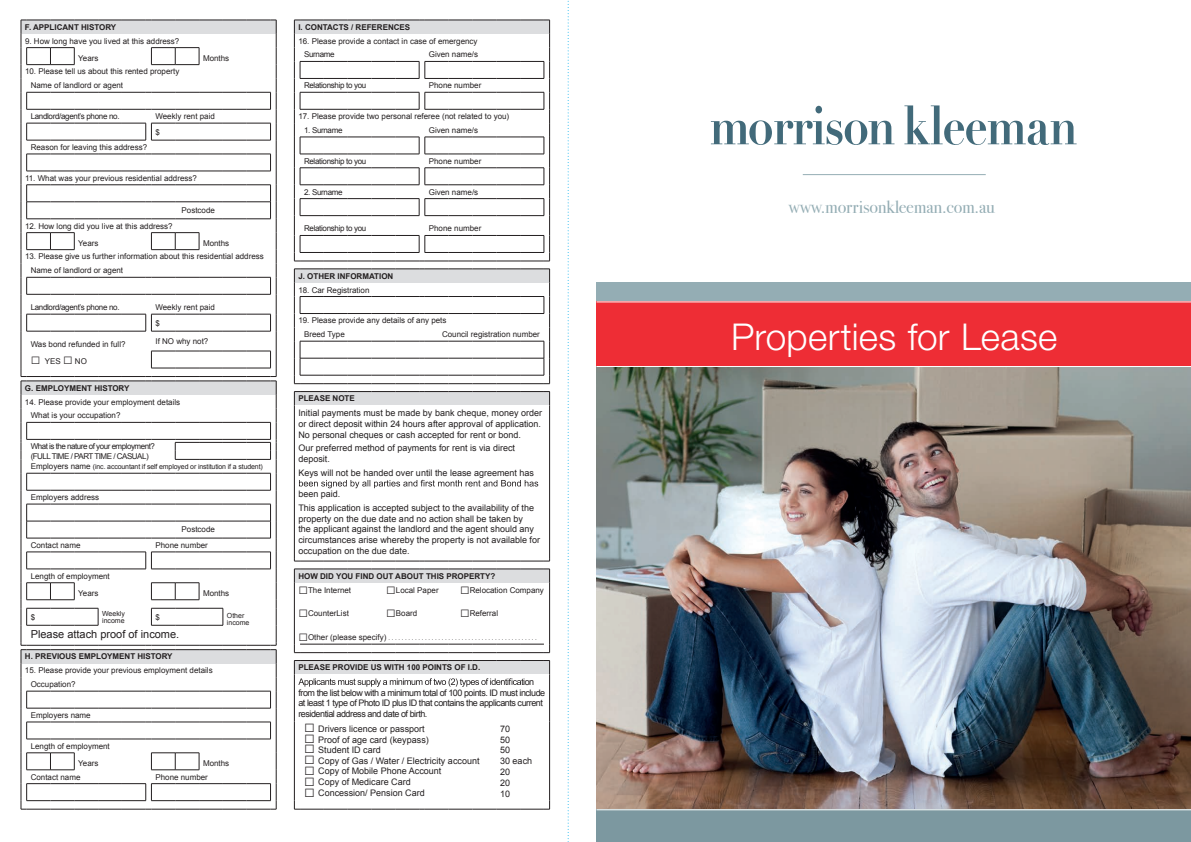
<style>
.page{position:relative;width:1191px;height:842px;background:#fff}
.page>*{position:absolute;margin:0;border:0;box-sizing:border-box;transform-origin:0 0}
.t1{font:300 37px "Helvetica Neue";letter-spacing:.005em;color:#fff}
.t2{font:18px "Bodoni Svty Two ITCTT";letter-spacing:-.01em;color:#94adb4}
.t3{font:11px "Arial";color:#231f20}
.t4{font:9px/10.8px "Arial";color:#231f20}
.t5{font:9px/10.8px "Arial";letter-spacing:-.05em;color:#231f20}
.t6{font:8px/13.8px "Arial";color:#231f20}
.t7{font:700 8px "Arial";color:#231f20}
.t8{font:8px "Arial";letter-spacing:-.04em;color:#231f20}
.t9{font:8px/9.6px "Arial";letter-spacing:-.06em;color:#231f20}
.t10{font:7px "Arial";letter-spacing:-.02em;color:#231f20}
.t11{font:7px/7px "Arial";color:#231f20}
.t12{font:6px "Arial";color:#231f20}
.s1{font-size:16px}
.s2{font-size:8px}
.s3{font-size:18px}
</style>
<div class="page">
<div style="left:596px;top:282px;width:595px;height:36px;background:#94adb4"></div>
<img style="left:596px;top:367px;width:595px;height:442px">
<div style="left:596px;top:302px;width:595px;height:64px;background:#ee2d35"></div>
<hr style="left:596px;top:301px;width:595px;height:1px;background:#fff">
<div style="left:596px;top:809px;width:595px;height:33px;background:#7c98a0"></div>
<hr style="left:596px;top:809px;width:595px;height:1px;background:#fff">
<hr style="left:802px;top:174px;width:183px;height:1px;background:#94adb4">
<svg style="left:21px;top:20px;width:256px;height:790px"></svg>
<svg style="left:294px;top:269px;width:256px;height:115px"></svg>
<svg style="left:294px;top:391px;width:256px;height:14px;background:#cdced0"></svg>
<hr style="left:294px;top:405px;width:1px;height:153px;background:#231f20">
<hr style="left:549px;top:405px;width:1px;height:153px;background:#231f20">
<svg style="left:294px;top:558px;width:256px;height:4px"></svg>
<svg style="left:299px;top:480px;width:239px;height:8px"></svg>
<svg style="left:294px;top:569px;width:256px;height:14px;background:#d4d5d7"></svg>
<hr style="left:294px;top:583px;width:1px;height:61px;background:#231f20">
<hr style="left:549px;top:583px;width:1px;height:61px;background:#231f20">
<svg style="left:294px;top:644px;width:256px;height:9px"></svg>
<svg style="left:294px;top:20px;width:256px;height:242px"></svg>
<hr style="left:294px;top:674px;width:1px;height:47px;background:#231f20">
<hr style="left:549px;top:674px;width:1px;height:47px;background:#231f20">
<hr style="left:294px;top:721px;width:1px;height:80px;background:#231f20">
<hr style="left:549px;top:721px;width:1px;height:80px;background:#231f20">
<svg style="left:294px;top:801px;width:256px;height:9px"></svg>
<svg style="left:294px;top:660px;width:256px;height:27px"></svg>
<svg style="left:567px;top:0;width:2px;height:842px"></svg>
<svg style="left:711px;top:106px;width:183px;height:39px"></svg>
<svg style="left:904px;top:105px;width:172px;height:40px"></svg>
<p class="t7" style="left:25px;top:22px;width:93px">F. APPLICANT HISTORY</p>
<p class="t6" style="left:78px;top:32px;width:103px;line-height:17px;text-indent:-53px">9. How long have you lived at this address?<br>Years</p>
<p class="t6" style="left:203px;top:51px;width:28px">Months</p>
<p class="t6" style="left:31px;top:65px;width:150px;text-indent:-6px">10. Please tell us about this rented property<br>Name of landlord or agent</p>
<p class="t8" style="left:31px;top:111px;width:90px">Landlord/agent’s phone no.</p>
<p class="t6" style="left:155px;top:109px;width:61px;line-height:15.4px">Weekly rent paid $</p>
<p class="t6" style="left:31px;top:140px;width:118px">Reason for leaving this address?</p>
<p class="t6" style="left:25px;top:171px;width:173px">11. What was your previous residential address?</p>
<p class="t6" style="left:182px;top:204px;width:35px">Postcode</p>
<p class="t6" style="left:78px;top:217px;width:96px;line-height:17px;text-indent:-53px">12. How long did you live at this address?<br>Years</p>
<p class="t6" style="left:203px;top:236px;width:28px">Months</p>
<p class="t6" style="left:31px;top:250px;width:235px;text-indent:-6px">13. Please give us further information about this residential address<br>Name of landlord or agent</p>
<p class="t8" style="left:31px;top:302px;width:90px">Landlord/agent’s phone no.</p>
<p class="t6" style="left:155px;top:300px;width:61px;line-height:15.4px">Weekly rent paid $</p>
<p class="t6" style="left:31px;top:337px;width:96px">Was bond refunded in full?</p>
<p class="t6" style="left:155px;top:334px;width:54px">If NO why not?</p>
<p class="t6" style="left:31px;top:354px;width:58px"><span class="s1">□</span> YES <span class="s1">□</span> NO</p>
<p class="t7" style="left:25px;top:383px;width:106px">G. EMPLOYMENT HISTORY</p>
<p class="t6" style="left:31px;top:395px;width:151px;text-indent:-6px">14. Please provide your employment details<br>What is your occupation?</p>
<p class="t9" style="left:31px;top:441px;width:126px">What is the nature of your employment? (FULL TIME / PART TIME / CASUAL)</p>
<p class="t10" style="left:31px;top:462px;width:234px"><span class="s2">Employers name</span> (inc. accountant if self employed or institution if a student)</p>
<p class="t6" style="left:31px;top:490px;width:70px">Employers address</p>
<p class="t6" style="left:182px;top:523px;width:35px">Postcode</p>
<p class="t6" style="left:31px;top:538px;width:51px">Contact name</p>
<p class="t6" style="left:155px;top:538px;width:54px">Phone number</p>
<p class="t6" style="left:78px;top:567px;width:33px;line-height:17px;text-indent:-48px">Length of employment<br>Years</p>
<p class="t6" style="left:203px;top:586px;width:28px">Months</p>
<p class="t6" style="left:31px;top:610px;width:6px">$</p>
<p class="t11" style="left:102px;top:610px;width:24px">Weekly income</p>
<p class="t6" style="left:155px;top:610px;width:6px">$</p>
<p class="t11" style="left:227px;top:612px;width:24px">Other income</p>
<p class="t3" style="left:31px;top:627px;width:150px">Please attach proof of income.</p>
<p class="t7" style="left:25px;top:651px;width:149px">H. PREVIOUS EMPLOYMENT HISTORY</p>
<p class="t6" style="left:31px;top:664px;width:183px;text-indent:-6px">15. Please provide your previous employment details<br>Occupation?</p>
<p class="t6" style="left:31px;top:708px;width:62px">Employers name</p>
<p class="t6" style="left:78px;top:737px;width:33px;line-height:17px;text-indent:-48px">Length of employment<br>Years</p>
<p class="t6" style="left:203px;top:756px;width:28px">Months</p>
<p class="t6" style="left:31px;top:770px;width:51px">Contact name</p>
<p class="t6" style="left:155px;top:770px;width:54px">Phone number</p>
<p class="t7" style="left:298px;top:22px;width:113px">I. CONTACTS / REFERENCES</p>
<p class="t6" style="left:304px;top:34px;width:175px;text-indent:-6px">16. Please provide a contact in case of emergency<br>Surname</p>
<p class="t6" style="left:429px;top:48px;width:51px">Given name/s</p>
<p class="t8" style="left:304px;top:80px;width:64px">Relationship to you</p>
<p class="t6" style="left:429px;top:79px;width:54px">Phone number</p>
<p class="t6" style="left:298px;top:109px;width:212px">17. Please provide two personal referee (not related to you)</p>
<p class="t8" style="left:304px;top:125px;width:40px">1. Surname</p>
<p class="t6" style="left:429px;top:123px;width:51px">Given name/s</p>
<p class="t8" style="left:304px;top:156px;width:64px">Relationship to you</p>
<p class="t6" style="left:429px;top:154px;width:54px">Phone number</p>
<p class="t8" style="left:304px;top:187px;width:40px">2. Surname</p>
<p class="t6" style="left:429px;top:185px;width:51px">Given name/s</p>
<p class="t8" style="left:304px;top:223px;width:64px">Relationship to you</p>
<p class="t6" style="left:429px;top:222px;width:54px">Phone number</p>
<p class="t7" style="left:298px;top:271px;width:96px">J. OTHER INFORMATION</p>
<p class="t6" style="left:298px;top:283px;width:73px">18. Car Registration</p>
<p class="t6" style="left:304px;top:314px;width:144px;text-indent:-6px">19. Please provide any details of any pets<br>Breed Type</p>
<p class="t6" style="left:442px;top:328px;width:99px">Council registration number</p>
<p class="t7" style="left:298px;top:393px;width:58px">PLEASE NOTE</p>
<p class="t4" style="left:298px;top:407px;width:245px;text-align:justify">Initial payments must be made by bank cheque, money order or direct deposit within 24 hours after approval of application.<br>No personal cheques or cash accepted for rent or bond.</p>
<p class="t4" style="left:298px;top:443px;width:218px">Our preferred method of payments for rent is via direct deposit.</p>
<p class="t4" style="left:298px;top:467px;width:237px">Keys will not be handed over until the lease agreement has</p>
<p class="t4" style="left:298px;top:487px;width:237px;line-height:13.6px">been paid.<br>This application is accepted subject to the availability of the</p>
<p class="t4" style="left:298px;top:513px;width:243px">property on the due date and no action shall be taken by<br>the applicant against the landlord and the agent should any circumstances arise whereby the property is not available for occupation on the due date.</p>
<p class="t7" style="left:298px;top:571px;width:198px">HOW DID YOU FIND OUT ABOUT THIS PROPERTY?</p>
<p class="t6" style="left:298px;top:583px;width:54px"><span class="s1">□</span>The Internet</p>
<p class="t6" style="left:386px;top:583px;width:54px"><span class="s1">□</span>Local Paper</p>
<p class="t6" style="left:460px;top:583px;width:85px"><span class="s1">□</span>Relocation Company</p>
<p class="t6" style="left:298px;top:607px;width:52px"><span class="s1">□</span>CounterList</p>
<p class="t6" style="left:386px;top:607px;width:33px"><span class="s1">□</span>Board</p>
<p class="t6" style="left:460px;top:607px;width:40px"><span class="s1">□</span>Referral</p>
<p class="t12" style="left:298px;top:634px;width:240px"><span class="s1">□</span><span class="s2">Other (please specify)</span>.............................................</p>
<p class="t7" style="left:298px;top:662px;width:183px">PLEASE PROVIDE US WITH 100 POINTS OF I.D.</p>
<p class="t5" style="left:298px;top:676px;width:248px;text-indent:225px">ion from the list below with a minimum total of 100 points. ID must include at least 1 type of Photo ID plus ID that contains the applicants current residential address and date of birth.</p>
<p class="t4" style="left:304px;top:723px;width:122px"><span class="s3">□</span> Drivers licence or passport</p>
<p class="t4" style="left:500px;top:723px;width:12px">70</p>
<p class="t4" style="left:304px;top:734px;width:126px"><span class="s3">□</span> Proof of age card (keypass)</p>
<p class="t4" style="left:500px;top:734px;width:12px">50</p>
<p class="t4" style="left:304px;top:745px;width:78px"><span class="s3">□</span> Student ID card</p>
<p class="t4" style="left:500px;top:745px;width:12px">50</p>
<p class="t4" style="left:304px;top:756px;width:177px"><span class="s3">□</span> Copy of Gas / Water / Electricity account</p>
<p class="t4" style="left:500px;top:756px;width:34px">30 each</p>
<p class="t4" style="left:304px;top:765px;width:139px"><span class="s3">□</span> Copy of Mobile Phone Account</p>
<p class="t4" style="left:500px;top:766px;width:12px">20</p>
<p class="t4" style="left:304px;top:776px;width:108px"><span class="s3">□</span> Copy of Medicare Card</p>
<p class="t4" style="left:500px;top:777px;width:12px">20</p>
<p class="t4" style="left:304px;top:787px;width:122px"><span class="s3">□</span> Concession/ Pension Card</p>
<p class="t4" style="left:500px;top:788px;width:12px">10</p>
<p class="t2" style="left:789px;top:192px;width:207px">www.morrisonkleeman.com.au</p>
<p class="t1" style="left:731px;top:315px;width:327px">Properties for Lease</p>
</div>
